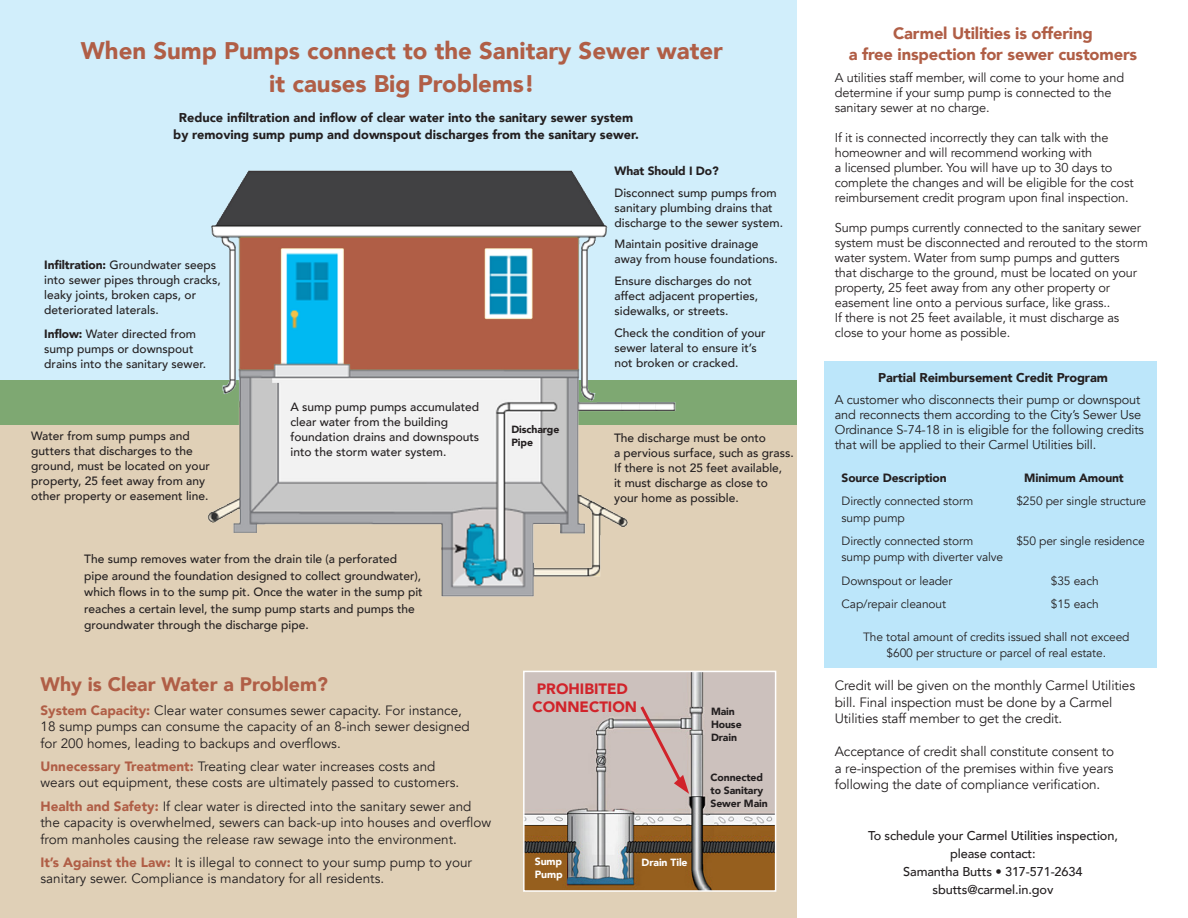
<style>
.page{position:relative;width:1188px;height:918px;background:#fff}
.page>*{position:absolute;margin:0;border:0;box-sizing:border-box;transform-origin:0 0}
.t1{font:900 24px/33px "Avenir";color:#b05e46;text-align:center}
.t2{font:900 19.5px "Avenir";color:#b05e46}
.t3{font:900 16.5px/21px "Avenir";letter-spacing:-.01em;color:#b05e46;text-align:center}
.t4{font:900 15px "Avenir";color:#d1232a}
.t5{font:13.5px/16.5px "Avenir";color:#231f20}
.t6{font:12.75px/15px "Avenir";letter-spacing:-.01em;color:#231f20}
.t7{font:900 12.75px "Avenir";color:#231f20}
.t8{font:500 12.75px/18px "Avenir";letter-spacing:-.01em;color:#231f20;text-align:center}
.t9{font:500 12px/15px "Avenir";color:#231f20}
.t10{font:12px/16.5px "Avenir";letter-spacing:-.01em;color:#231f20;text-align:center}
.t11{font:900 12px "Avenir";letter-spacing:-.01em;color:#231f20}
.t12{font:900 10.5px/13px "Avenir";letter-spacing:-.01em;color:#231f20}
.t13{font:900 10.5px "Avenir";letter-spacing:-.01em;color:#fff}
.s1{font-weight:900}
.s2{font-weight:900;color:#b05e46}
</style>
<div class="page">
<div style="left:0;top:405px;width:796px;height:513px;background:#e0d0b7"></div>
<img style="left:526px;top:674px;width:247px;height:215px">
<div style="left:523px;top:671px;width:253px;height:221px;border:2px solid #fff"></div>
<div style="left:0;top:380px;width:796px;height:45px;background:#7ea872"></div>
<div style="left:825px;top:361px;width:332px;height:306px;background:#bce6fa"></div>
<div style="left:0;top:0;width:796px;height:379px;background:#d1eefb"></div>
<img style="left:201px;top:170px;width:482px;height:427px">
<svg style="left:638px;top:703px;width:51px;height:91px;background:#c9b2af"></svg>
<p class="t1" style="left:81px;top:33px;width:644px">When Sump Pumps connect to the Sanitary Sewer water it causes Big Problems!</p>
<p class="t7" style="left:179px;top:107px;width:456px">Reduce infiltration and inflow of clear water into the sanitary sewer system</p>
<p class="t7" style="left:173px;top:123px;width:467px">by removing sump pump and downspout discharges from the sanitary sewer.</p>
<p class="t11" style="left:615px;top:160px;width:106px">What Should I Do?</p>
<p class="t9" style="left:615px;top:184px;width:170px">Disconnect sump pumps from sanitary plumbing drains that discharge to the sewer system.</p>
<p class="t9" style="left:615px;top:236px;width:165px">Maintain positive drainage away from house foundations.</p>
<p class="t9" style="left:615px;top:273px;width:145px">Ensure discharges do not affect adjacent properties, sidewalks, or streets.</p>
<p class="t9" style="left:615px;top:325px;width:153px">Check the condition of your sewer lateral to ensure it’s not broken or cracked.</p>
<p class="t9" style="left:44px;top:257px;width:178px"><span class="s1">Infiltration:</span> Groundwater seeps into sewer pipes through cracks, leaky joints, broken caps, or deteriorated laterals.</p>
<p class="t9" style="left:44px;top:325px;width:163px"><span class="s1">Inflow:</span> Water directed from sump pumps or downspout drains into the sanitary sewer.</p>
<p class="t9" style="left:291px;top:398px;width:190px">A sump pump pumps accumulated clear water from the building foundation drains and downspouts into the storm water system.</p>
<p class="t12" style="left:511px;top:423px;width:49px">Discharge<br>Pipe</p>
<p class="t9" style="left:31px;top:428px;width:180px">Water from sump pumps and gutters that discharges to the ground, must be located on your property, 25 feet away from any other property or easement line.</p>
<p class="t9" style="left:614px;top:430px;width:181px">The discharge must be onto<br>a pervious surface, such as grass.<br>If there is not 25 feet available,<br>it must discharge as close to your home as possible.</p>
<p class="t9" style="left:84px;top:550px;width:340px;line-height:16.5px">The sump removes water from the drain tile (a perforated pipe around the foundation designed to collect groundwater), which flows in to the sump pit. Once the water in the sump pit reaches a certain level, the sump pump starts and pumps the groundwater through the discharge pipe.</p>
<p class="t2" style="left:40px;top:668px;width:289px">Why is Clear Water a Problem?</p>
<p class="t5" style="left:40px;top:702px;width:431px"><span class="s2">System Capacity:</span> Clear water consumes sewer capacity. For instance,<br>18 sump pumps can consume the capacity of an 8-inch sewer designed for 200 homes, leading to backups and overflows.</p>
<p class="t5" style="left:40px;top:758px;width:420px"><span class="s2">Unnecessary Treatment:</span> Treating clear water increases costs and wears out equipment, these costs are ultimately passed to customers.</p>
<p class="t5" style="left:40px;top:798px;width:452px"><span class="s2">Health and Safety:</span> If clear water is directed into the sanitary sewer and the capacity is overwhelmed, sewers can back-up into houses and overflow from manholes causing the release raw sewage into the environment.</p>
<p class="t5" style="left:40px;top:854px;width:433px"><span class="s2">It’s Against the Law:</span> It is illegal to connect to your sump pump to your sanitary sewer. Compliance is mandatory for all residents.</p>
<p class="t4" style="left:537px;top:676px;width:93px">PROHIBITED</p>
<p class="t4" style="left:532px;top:694px;width:106px">CONNECTION</p>
<p class="t13" style="left:535px;top:853px;width:29px">Sump</p>
<p class="t13" style="left:642px;top:854px;width:48px">Drain Tile</p>
<p class="t13" style="left:535px;top:866px;width:29px">Pump</p>
<p class="t12" style="left:711px;top:704px;width:32px">Main<br>House<br>Drain</p>
<p class="t12" style="left:711px;top:770px;width:59px">Connected to Sanitary<br>Sewer Main</p>
<p class="t3" style="left:849px;top:23px;width:290px">Carmel Utilities is offering<br>a free inspection for sewer customers</p>
<p class="t6" style="left:835px;top:71px;width:291px">A utilities staff member, will come to your home and determine if your sump pump is connected to the sanitary sewer at no charge.</p>
<p class="t6" style="left:835px;top:131px;width:300px">If it is connected incorrectly they can talk with the homeowner and will recommend working with<br>a licensed plumber. You will have up to 30 days to complete the changes and will be eligible for the cost reimbursement credit program upon final inspection.</p>
<p class="t6" style="left:835px;top:221px;width:315px">Sump pumps currently connected to the sanitary sewer system must be disconnected and rerouted to the storm water system. Water from sump pumps and gutters<br>that discharge to the ground, must be located on your property, 25 feet away from any other property or easement line onto a pervious surface, like grass..<br>If there is not 25 feet available, it must discharge as close to your home as possible.</p>
<p class="t7" style="left:878px;top:367px;width:231px">Partial Reimbursement Credit Program</p>
<p class="t6" style="left:835px;top:392px;width:311px">A customer who disconnects their pump or downspout and reconnects them according to the City’s Sewer Use Ordinance S-74-18 in is eligible for the following credits that will be applied to their Carmel Utilities bill.</p>
<p class="t11" style="left:842px;top:467px;width:107px">Source Description</p>
<p class="t11" style="left:1024px;top:467px;width:101px">Minimum Amount</p>
<p class="t10" style="left:842px;top:493px;width:133px">Directly connected storm</p>
<p class="t10" style="left:1016px;top:493px;width:131px">$250 per single structure</p>
<p class="t10" style="left:842px;top:510px;width:65px">sump pump</p>
<p class="t10" style="left:842px;top:533px;width:133px">Directly connected storm</p>
<p class="t10" style="left:1016px;top:533px;width:130px">$50 per single residence</p>
<p class="t10" style="left:842px;top:549px;width:163px">sump pump with diverter valve</p>
<p class="t10" style="left:842px;top:573px;width:112px">Downspout or leader</p>
<p class="t10" style="left:1051px;top:573px;width:49px">$35 each</p>
<p class="t10" style="left:842px;top:596px;width:106px">Cap/repair cleanout</p>
<p class="t10" style="left:1051px;top:596px;width:49px">$15 each</p>
<p class="t10" style="left:863px;top:629px;width:268px">The total amount of credits issued shall not exceed $600 per structure or parcel of real estate.</p>
<p class="t5" style="left:835px;top:678px;width:302px">Credit will be given on the monthly Carmel Utilities bill. Final inspection must be done by a Carmel<br>Utilities staff member to get the credit.</p>
<p class="t5" style="left:835px;top:744px;width:281px;text-align:justify">Acceptance of credit shall constitute consent to a re-inspection of the premises within five years following the date of compliance verification.</p>
<p class="t8" style="left:868px;top:826px;width:251px">To schedule your Carmel Utilities inspection, please contact:</p>
<p class="t8" style="left:903px;top:862px;width:181px">Samantha Butts • 317-571-2634</p>
<p class="t8" style="left:933px;top:880px;width:122px">sbutts@carmel.in.gov</p>
</div>
